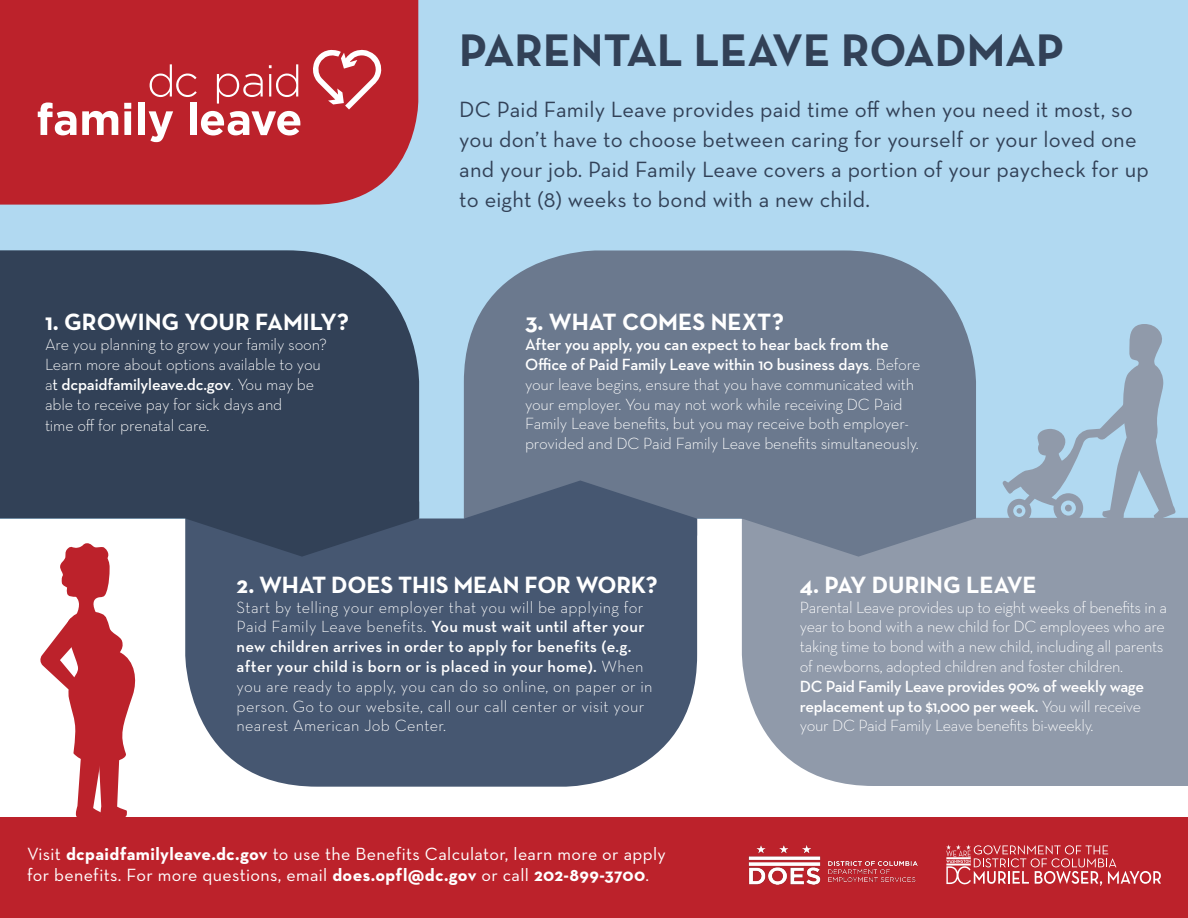
<style>
.page{position:relative;width:1188px;height:918px;background:#fff}
.page>*{position:absolute;margin:0;border:0;box-sizing:border-box;transform-origin:0 0}
.t1{font:700 46.5px "Neutra Text";color:#324157}
.t2{font:700 24px "Neutra Text";letter-spacing:-.005em;color:#fff}
.t3{font:22.5px/30px "Neutra Text";letter-spacing:.01em;color:#324157}
.t4{font:18px "Neutra Text";letter-spacing:.02em;color:#fff}
.t5{font:300 16.5px/19.8px "Neutra Text";letter-spacing:-.01em;color:#fff}
.t6{font:300 16.5px/19.8px "Neutra Text";letter-spacing:.02em;color:#fff}
.t7{font:600 16.5px "Neutra Text";letter-spacing:-.01em;color:#fff}
.s1{font-weight:300}
.s2{font-weight:400}
.s3{font-weight:600}
.s4{font-weight:700}
</style>
<div class="page">
<div style="left:0;top:0;width:1188px;height:518px;background:#b1d9f1"></div>
<div style="left:0;top:250px;width:419px;height:269px;background:#324157"></div>
<div style="left:742px;top:518px;width:446px;height:268px;background:#909aaa"></div>
<div style="left:185px;top:519px;width:512px;height:268px;background:#465771"></div>
<div style="left:464px;top:250px;width:512px;height:269px;background:#6b798e"></div>
<div style="left:0;top:818px;width:1188px;height:100px;background:#bc222b"></div>
<div style="left:0;top:0;width:418px;height:205px;background:#bc222b"></div>
<svg style="left:150px;top:64px;width:47px;height:33px;background:#c84b53"></svg>
<svg style="left:217px;top:74px;width:46px;height:30px"></svg>
<svg style="left:269px;top:64px;width:29px;height:33px"></svg>
<svg style="left:38px;top:103px;width:80px;height:32px;background:#db888d"></svg>
<svg style="left:124px;top:103px;width:7px;height:32px"></svg>
<div style="left:138px;top:103px;width:6px;height:32px;background:#fff"></div>
<svg style="left:149px;top:111px;width:24px;height:31px"></svg>
<div style="left:190px;top:103px;width:7px;height:32px;background:#fff"></div>
<svg style="left:201px;top:111px;width:99px;height:24px;background:#e29fa3"></svg>
<svg style="left:309px;top:47px;width:73px;height:63px;background:#cc575e"></svg>
<svg style="left:185px;top:502px;width:234px;height:55px;background:#394960"></svg>
<svg style="left:464px;top:480px;width:233px;height:56px;background:#52627b"></svg>
<svg style="left:742px;top:502px;width:234px;height:55px;background:#788497"></svg>
<svg style="left:1002px;top:324px;width:175px;height:199px"></svg>
<svg style="left:40px;top:543px;width:98px;height:275px"></svg>
<svg style="left:946px;top:845px;width:215px;height:41px"></svg>
<img style="left:748px;top:845px;width:170px;height:40px">
<p class="t2" style="left:45px;top:307px;width:306px">1. GROWING YOUR FAMILY?</p>
<p class="t5" style="left:45px;top:334px;width:283px">Are you planning to grow your family soon?</p>
<p class="t5" style="left:45px;top:354px;width:278px">Learn more about options available to you</p>
<p class="t7" style="left:45px;top:374px;width:271px"><span class="s1">a</span><span class="s2">t</span> dcpaidfamilyleave.dc.gov<span class="s1">. You may be</span></p>
<p class="t5" style="left:45px;top:394px;width:239px">able to receive pay for sick days and</p>
<p class="t5" style="left:45px;top:415px;width:166px">time off for prenatal care.</p>
<p class="t1" style="left:459px;top:21px;width:606px">PARENTAL LEAVE ROADMAP</p>
<p class="t3" style="left:459px;top:94px;width:691px">DC Paid Family Leave provides paid time off when you need it most, so you don’t have to choose between caring for yourself or your loved one and your job. Paid Family Leave covers a portion of your paycheck for up to eight (8) weeks to bond with a new child.</p>
<p class="t2" style="left:525px;top:307px;width:261px">3. WHAT COMES NEXT?</p>
<p class="t5" style="left:525px;top:334px;width:397px"><span class="s3">After you apply, you can expect to hear back from the Office of Paid Family Leave within 10 business days</span>. Before your leave begins, ensure that you have communicated with your employer. You may not work while receiving DC Paid Family Leave benefits, but you may receive both employer&shy;provided and DC Paid Family Leave benefits simultaneously.</p>
<p class="t2" style="left:237px;top:570px;width:423px">2. WHAT DOES THIS MEAN FOR WORK?</p>
<p class="t6" style="left:237px;top:597px;width:418px">Start by telling your employer that you will be applying for Paid Family Leave benefits. <span class="s3">You must wait until after your new children arrives in order to apply for benefits (e.g. after your child is born or is placed in your home).</span> When you are ready to apply, you can do so online, on paper or in person. Go to our website, call our call center or visit your nearest American Job Center.</p>
<p class="t4" style="left:27px;top:842px;width:640px">Visit <span class="s4">dcpaidfamilyleave.dc.gov</span> to use the Benefits Calculator, learn more or apply</p>
<p class="t4" style="left:27px;top:864px;width:624px">for benefits. For more questions, email <span class="s4">does.opfl@dc.gov</span> or call <span class="s4">202-899-3700</span>.</p>
<p class="t2" style="left:800px;top:570px;width:239px">4. PAY DURING LEAVE</p>
<p class="t5" style="left:800px;top:597px;width:369px">Parental Leave provides up to eight weeks of benefits in a year to bond with a new child for DC employees who are taking time to bond with a new child, including all parents of newborns, adopted children and foster children.<br><span class="s3">DC Paid Family Leave provides 90% of weekly wage replacement up to $1,000 per week.</span> You will receive your DC Paid Family Leave benefits bi-weekly.</p>
</div>
